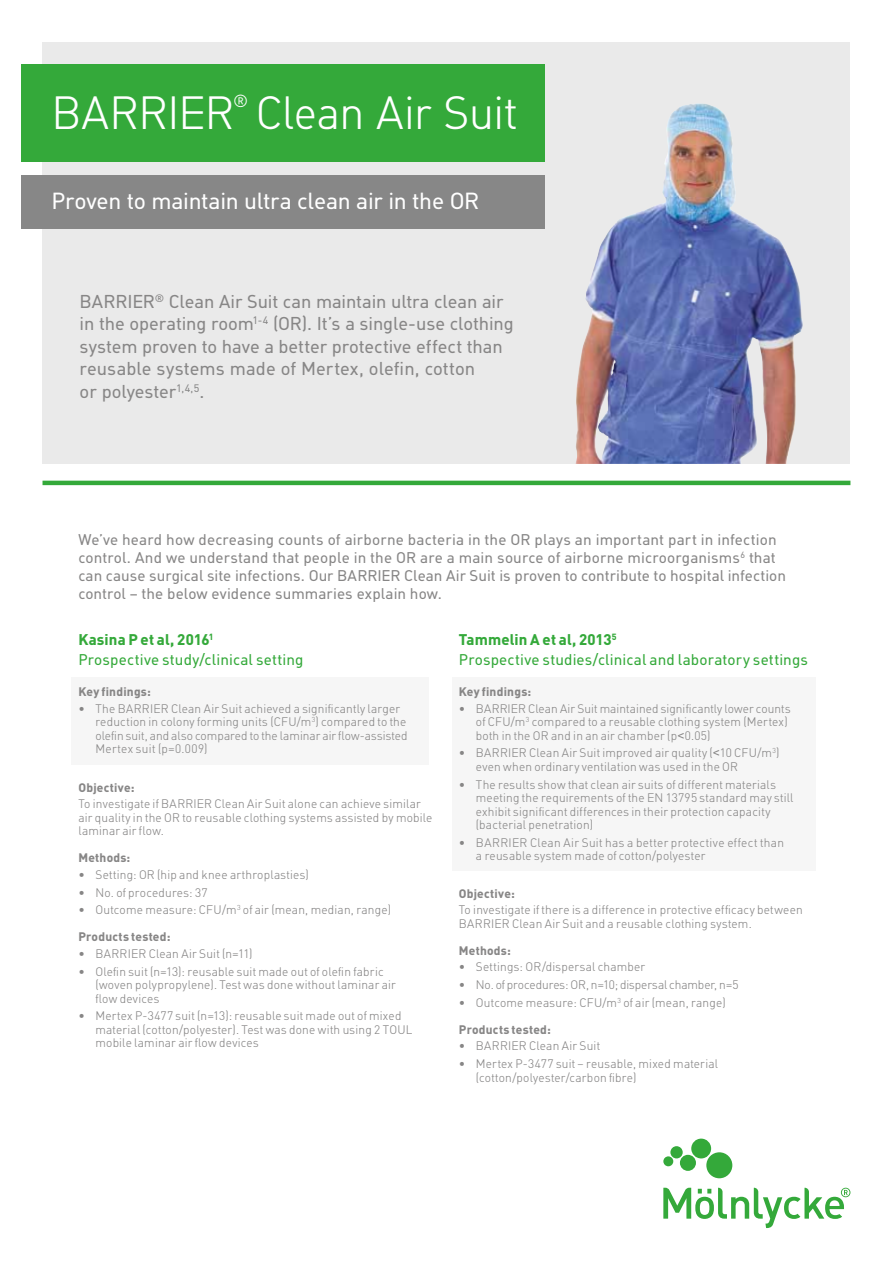
<style>
.page{position:relative;width:893px;height:1263px;background:#fff}
.page>*{position:absolute;margin:0;border:0;box-sizing:border-box;transform-origin:0 0}
.t1{font:300 45px "MHC Din";letter-spacing:-.005em;color:#fff}
.t2{font:22.5px "MHC Din";letter-spacing:-.015em;color:#fff}
.t3{font:18px/22.5px "MHC Din";letter-spacing:-.005em;color:#878686}
.t4{font:300 16.95px "MHC Din";color:#fff}
.t5{font:15px/18px "MHC Din";letter-spacing:.005em;color:#878686}
.t6{font:15px "MHC Din";letter-spacing:.01em;color:#34a93a}
.t7{font:700 15px "MHC Din";letter-spacing:.01em;color:#34a93a}
.t8{font:300 12px/13.5px "MHC Din";letter-spacing:.02em;color:#878686}
.t9{font:700 12px "MHC Din";letter-spacing:.025em;color:#878686}
.t10{font:300 12px "MHC Din";letter-spacing:-.005em;color:#878686}
.s1{color:#878787}
.s2{font-family:"Arial";font-weight:400}
</style>
<div class="page">
<div style="left:452px;top:677px;width:364px;height:194px;background:#f6f6f6"></div>
<div style="left:71px;top:677px;width:357px;height:87px;background:#f6f6f6"></div>
<div style="left:43px;top:43px;width:807px;height:421px;background:#eaeaea"></div>
<hr style="left:43px;top:481px;width:807px;height:4px;background:#34a93a">
<div style="left:21px;top:64px;width:523px;height:98px;background:#34a93a"></div>
<div style="left:21px;top:175px;width:523px;height:54px;background:#878787"></div>
<img style="left:575px;top:103px;width:187px;height:361px">
<svg style="left:663px;top:1188px;width:187px;height:40px"></svg>
<svg style="left:663px;top:1138px;width:69px;height:40px"></svg>
<p class="t1" style="left:52px;top:84px;width:184px">BARRIER</p>
<p class="t4" style="left:233px;top:90px;width:17px">®</p>
<p class="t1" style="left:256px;top:84px;width:262px">Clean Air Suit</p>
<p class="t2" style="left:52px;top:187px;width:429px">Proven to maintain ultra clean air in the OR</p>
<h4 class="t3" style="left:79px;top:290px;width:436px">BARRIER<sup>®</sup> Clean Air Suit can maintain ultra clean air in the operating room<sup>1-4</sup> (OR). It’s a single-use clothing system proven to have a better protective effect than reusable systems made of Mertex, olefn, cotton<br>or polyester<sup>1,4,5</sup><span class="s1">.</span></h4>
<p class="t5" style="left:78px;top:531px;width:709px">We’ve heard how decreasing counts of airborne bacteria in the OR plays an important part in infection control. And we understand that people in the OR are a main source of airborne microorganisms<sup>6</sup> that can cause surgical site infections. Our BARRIER Clean Air Suit is proven to contribute to hospital infection control – the below evidence summaries explain how.</p>
<h5 class="t7" style="left:78px;top:630px;width:137px">Kasina P et al, 2016<sup>1</sup></h5>
<p class="t6" style="left:78px;top:650px;width:227px">Prospective study/clinical setting</p>
<h6 class="t9" style="left:78px;top:684px;width:74px">Key findings:</h6>
<p class="t8" style="left:95px;top:701px;width:314px;text-indent:-17px">• The BARRIER Clean Air Suit achieved a signifcantly larger reduction in <span class="s1">colony forming units (CFU</span>/m<sup>3</sup>) compared to the olefn suit, and also compared to the laminar air flow-assisted Mertex suit (p=0.009)</p>
<h6 class="t9" style="left:78px;top:780px;width:58px">Objective:</h6>
<p class="t8" style="left:78px;top:797px;width:356px">To investigate if BARRIER Clean Air Suit alone can achieve similar air quality in the OR to reusable clothing systems assisted by mobile laminar air flow.</p>
<h6 class="t9" style="left:78px;top:850px;width:53px">Methods:</h6>
<p class="t8" style="left:78px;top:867px;width:232px">• Setting: OR (hip and knee arthroplasties)</p>
<p class="t8" style="left:78px;top:885px;width:131px">• No. of procedures: 37</p>
<p class="t8" style="left:78px;top:903px;width:314px">• Outcome measure: CFU/m<sup>3</sup> of air (mean, median, range)</p>
<h6 class="t9" style="left:78px;top:929px;width:93px">Products tested:</h6>
<p class="t8" style="left:78px;top:946px;width:176px">• BARRIER Clean Air Suit (n=11)</p>
<p class="t8" style="left:95px;top:964px;width:302px;text-indent:-17px">• Olefn suit (n=13): reusable suit made out of olefn fabric (woven polypropylene). Test was done without laminar air flow devices</p>
<p class="t8" style="left:95px;top:1009px;width:318px;text-indent:-17px">• Mertex P-3477 suit (n=13): reusable suit made out of mixed material (cotton/polyester). Test was done with using 2 TOUL mobile laminar air flow devices</p>
<h5 class="t7" style="left:459px;top:630px;width:159px">Tammelin A et al, 2013<sup>5</sup></h5>
<p class="t6" style="left:459px;top:650px;width:351px">Prospective studies/clinical and laboratory settings</p>
<h6 class="t9" style="left:459px;top:684px;width:74px">Key findings:</h6>
<p class="t8" style="left:476px;top:701px;width:316px;text-indent:-17px">• BARRIER Clean Air Suit maintained signifcantly lower counts of CFU/m<sup>3</sup> compared to a reusable clothing system (Mertex) both in the OR and in an air chamber (p<span class="s2">&lt;</span>0.05)</p>
<p class="t8" style="left:476px;top:746px;width:305px;text-indent:-17px">• BARRIER Clean Air Suit improved air quality (<span class="s2">&lt;</span>10 CFU/m<sup>3</sup>) even when ordinary ventilation was used in the OR</p>
<p class="t8" style="left:476px;top:777px;width:319px;text-indent:-17px">• The results show that clean air suits of different materials meeting the requirements of the EN 13795 standard may still exhibit signifcant differences in their protection capacity (bacterial penetration)</p>
<p class="t8" style="left:476px;top:835px;width:310px;text-indent:-17px">• BARRIER Clean Air Suit has a better protective effect than a reusable system made of cotton/polyester</p>
<h6 class="t9" style="left:459px;top:886px;width:58px">Objective:</h6>
<p class="t8" style="left:459px;top:903px;width:345px">To investigate if there is a difference in protective effcacy between<br>BARRIER Clean Air Suit and a reusable clothing system.</p>
<h6 class="t9" style="left:459px;top:943px;width:53px">Methods:</h6>
<p class="t8" style="left:459px;top:960px;width:188px">• Settings: OR/dispersal chamber</p>
<p class="t10" style="left:459px;top:977px;width:281px">• No. of procedures: OR, n=10; dispersal chamber, n=5</p>
<p class="t8" style="left:459px;top:995px;width:268px">• Outcome measure: CFU/m<sup>3</sup> of air (mean, range)</p>
<h6 class="t9" style="left:459px;top:1022px;width:93px">Products tested:</h6>
<p class="t8" style="left:459px;top:1039px;width:143px">• BARRIER Clean Air Suit</p>
<p class="t8" style="left:476px;top:1057px;width:244px;text-indent:-17px">• Mertex P-3477 suit – reusable, mixed material (cotton/polyester/carbon fbre)</p>
</div>
